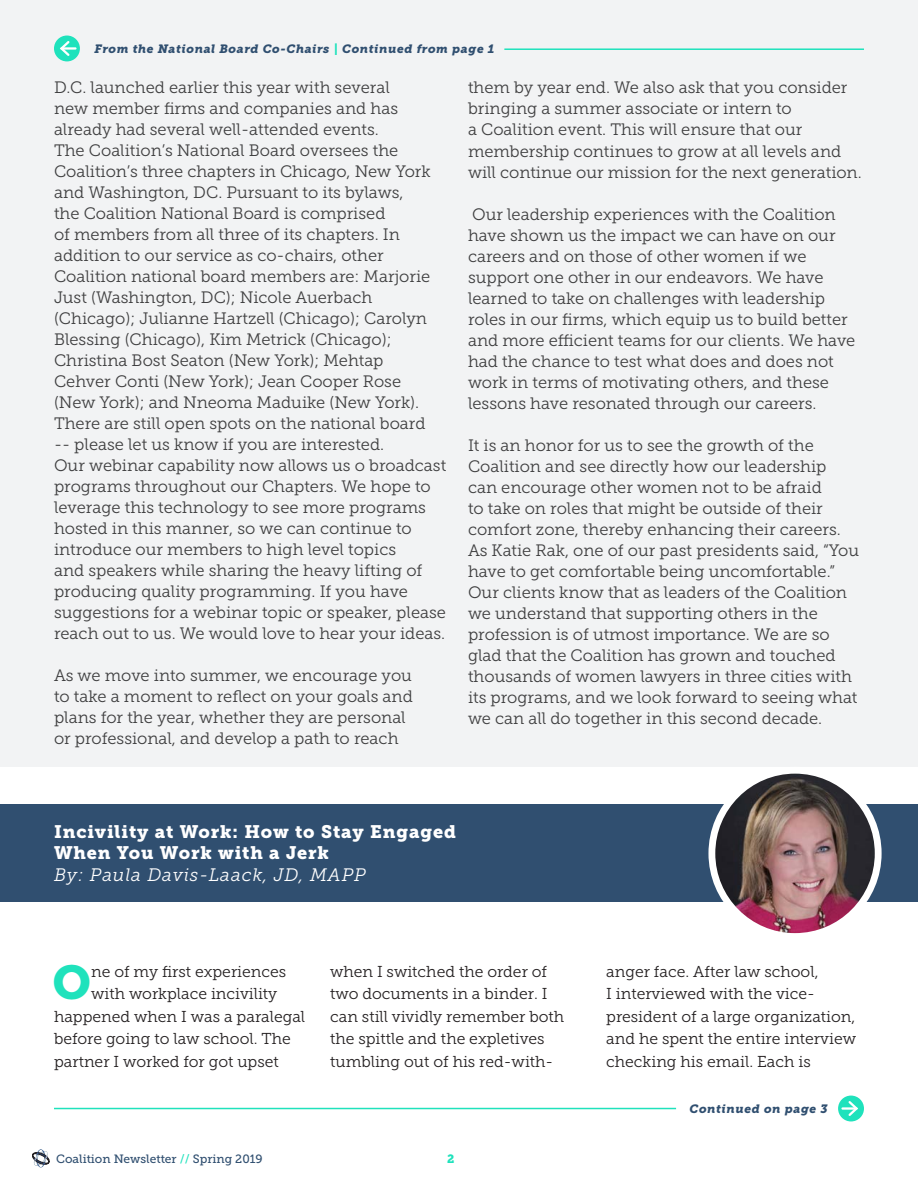
<style>
.page{position:relative;width:918px;height:1188px;background:#fff}
.page>*{position:absolute;margin:0;border:0;box-sizing:border-box;transform-origin:0 0}
.t1{font:47.25px "Museo Slab 900";color:#1fe2bc}
.t2{font:18px/21.6px "Museo Slab 900";letter-spacing:.05em;color:#fff}
.t3{font:italic 18px "Museo Slab 300";letter-spacing:.05em;color:#fff}
.t4{font:16.5px/21px "Museo Slab 300";color:#3e3e3f}
.t5{font:15.75px/22.5px "Museo Slab 300";color:#231f20}
.t6{font:italic 12px "Museo Slab 900";letter-spacing:.05em;color:#304f70}
.t7{font:12px "Museo Slab 500";color:#304f70}
.t8{font:12px "Museo Slab 900";color:#1fe2bc}
.s1{color:#1fe2bc}
</style>
<div class="page">
<svg style="left:32px;top:1149px;width:18px;height:19px"></svg>
<div style="left:0;top:0;width:918px;height:767px;background:#f2f3f4"></div>
<div style="left:54px;top:36px;width:26px;height:25px;background:#1fe2bc;border-radius:50%"></div>
<svg style="left:60px;top:41px;width:15px;height:15px"></svg>
<hr style="left:504px;top:48px;width:360px;height:2px;background:#1fe2bc">
<div style="left:0;top:804px;width:918px;height:97px;background:#304f70"></div>
<img style="left:712px;top:770px;width:166px;height:167px;border-radius:83px">
<div style="left:708px;top:767px;width:174px;height:173px;border:7px solid #fff;border-radius:50%"></div>
<div style="left:838px;top:1096px;width:26px;height:25px;background:#1fe2bc;border-radius:50%"></div>
<svg style="left:843px;top:1101px;width:15px;height:15px"></svg>
<hr style="left:54px;top:1108px;width:622px;height:1px;background:#1fe2bc">
<p class="t6" style="left:94px;top:42px;width:402px">From the National Board Co-Chairs <span class="s1">|</span> Continued from page 1</p>
<p class="t4" style="left:54px;top:77px;width:346px">D.C. launched earlier this year with several new member firms and companies and has already had several well-attended events.</p>
<p class="t4" style="left:54px;top:140px;width:378px">The Coalition’s National Board oversees the Coalition’s three chapters in Chicago, New York and Washington, DC. Pursuant to its bylaws, the Coalition National Board is comprised<br>of members from all three of its chapters. In addition to our service as co-chairs, other Coalition national board members are: Marjorie Just (Washington, DC); Nicole Auerbach (Chicago); Julianne Hartzell (Chicago); Carolyn Blessing (Chicago), Kim Metrick (Chicago); Christina Bost Seaton (New York); Mehtap Cehver Conti (New York); Jean Cooper Rose (New York); and Nneoma Maduike (New York).<br>There are still open spots on the national board -- please let us know if you are interested.</p>
<p class="t4" style="left:54px;top:455px;width:394px">Our webinar capability now allows us o broadcast programs throughout our Chapters. We hope to leverage this technology to see more programs hosted in this manner, so we can continue to introduce our members to high level topics<br>and speakers while sharing the heavy lifting of producing quality programming. If you have suggestions for a webinar topic or speaker, please reach out to us. We would love to hear your ideas.</p>
<p class="t4" style="left:54px;top:665px;width:360px">As we move into summer, we encourage you to take a moment to reflect on your goals and plans for the year, whether they are personal or professional, and develop a path to reach</p>
<p class="t4" style="left:468px;top:77px;width:395px">them by year end. We also ask that you consider bringing a summer associate or intern to<br>a Coalition event. This will ensure that our membership continues to grow at all levels and will continue our mission for the next generation.</p>
<p class="t4" style="left:468px;top:203px;width:389px">Our leadership experiences with the Coalition have shown us the impact we can have on our careers and on those of other women if we support one other in our endeavors. We have learned to take on challenges with leadership roles in our firms, which equip us to build better and more efficient teams for our clients. We have had the chance to test what does and does not work in terms of motivating others, and these lessons have resonated through our careers.</p>
<p class="t4" style="left:468px;top:434px;width:393px">It is an honor for us to see the growth of the Coalition and see directly how our leadership can encourage other women not to be afraid<br>to take on roles that might be outside of their comfort zone, thereby enhancing their careers.<br>As Katie Rak, one of our past presidents said, “You have to get comfortable being uncomfortable.” Our clients know that as leaders of the Coalition we understand that supporting others in the profession is of utmost importance. We are so glad that the Coalition has grown and touched thousands of women lawyers in three cities with its programs, and we look forward to seeing what we can all do together in this second decade.</p>
<p class="t2" style="left:54px;top:821px;width:404px">Incivility at Work: How to Stay Engaged<br>When You Work with a Jerk</p>
<p class="t3" style="left:54px;top:865px;width:313px">By: Paula Davis-Laack, JD, MAPP</p>
<p class="t1" style="left:52px;top:955px;width:40px">O</p>
<p class="t5" style="left:91px;top:960px;width:197px">ne of my first experiences</p>
<p class="t5" style="left:91px;top:983px;width:188px">with workplace incivility</p>
<p class="t5" style="left:54px;top:1005px;width:253px">happened when I was a paralegal</p>
<p class="t5" style="left:54px;top:1028px;width:238px">before going to law school. The</p>
<p class="t5" style="left:54px;top:1050px;width:226px">partner I worked for got upset</p>
<p class="t5" style="left:330px;top:960px;width:236px">when I switched the order of two documents in a binder. I can still vividly remember both the spittle and the expletives tumbling out of his red-with-</p>
<p class="t5" style="left:606px;top:960px;width:251px">anger face. After law school,<br>I interviewed with the vice&shy;president of a large organization, and he spent the entire interview checking his email. Each is</p>
<p class="t6" style="left:690px;top:1102px;width:139px">Continued on page 3</p>
<p class="t7" style="left:56px;top:1152px;width:208px">Coalition Newsletter <span class="s1">//</span> Spring 2019</p>
<p class="t8" style="left:447px;top:1152px;width:9px">2</p>
</div>
